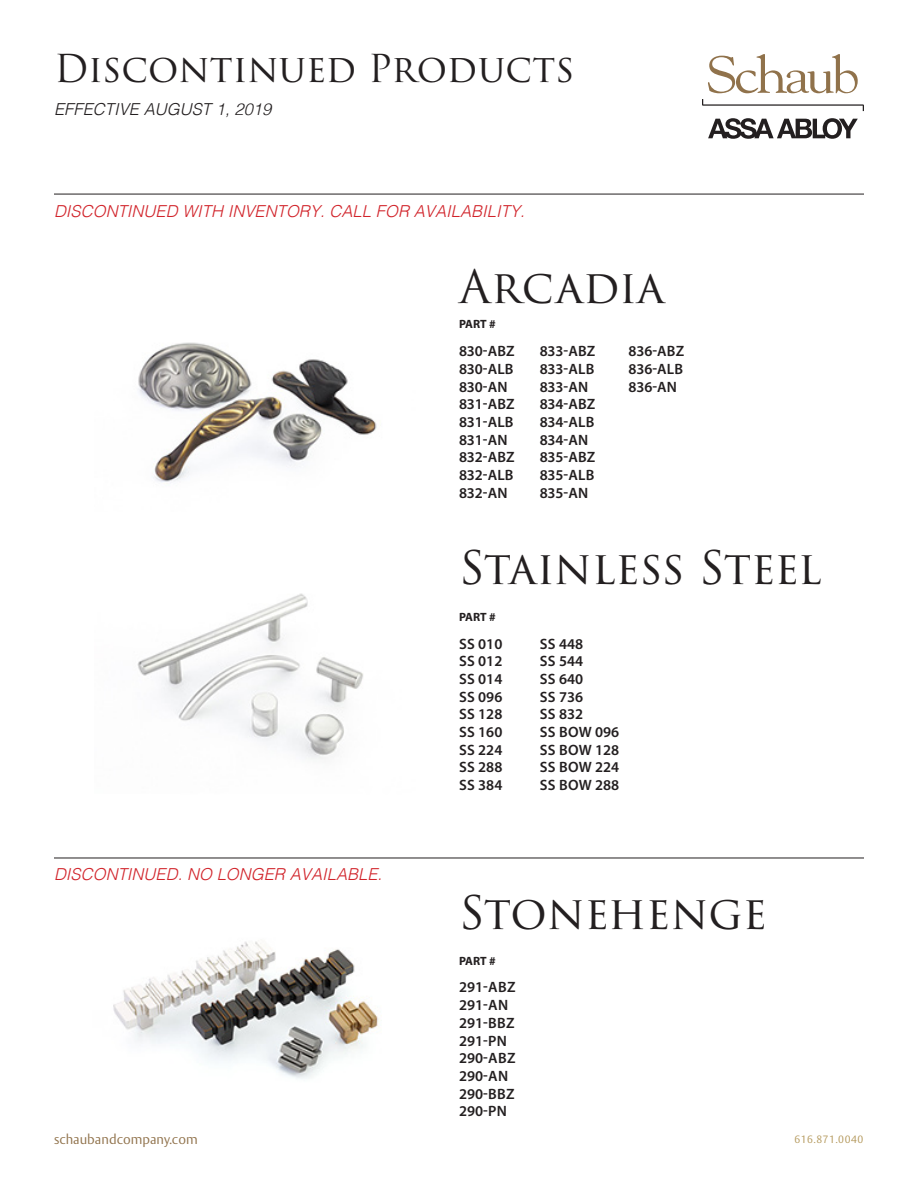
<style>
.page{position:relative;width:918px;height:1188px;background:#fff}
.page>*{position:absolute;margin:0;border:0;box-sizing:border-box;transform-origin:0 0}
.t1{font:45px "Trajan Pro 3";color:#231f20}
.t2{font:37.5px "Trajan Pro 3";color:#231f20}
.t3{font:italic 300 16.5px "Helvetica";letter-spacing:.005em;color:#d1232a}
.t4{font:italic 300 16.5px "Helvetica";letter-spacing:.005em;color:#231f20}
.t5{font:600 15px "Myriad Pro";color:#231f20}
.t6{font:300 13.5px "ASSA Vesta";color:#90724b}
.t7{font:700 12px "Myriad Pro";color:#231f20}
.t8{font:300 10.5px "ASSA Vesta";letter-spacing:.05em;color:#b39759}
</style>
<div class="page">
<img style="left:138px;top:342px;width:239px;height:140px">
<img style="left:137px;top:593px;width:226px;height:166px">
<img style="left:113px;top:941px;width:266px;height:138px">
<svg style="left:702px;top:99px;width:162px;height:12px"></svg>
<svg style="left:708px;top:118px;width:150px;height:21px"></svg>
<svg style="left:708px;top:54px;width:150px;height:39px"></svg>
<hr style="left:54px;top:858px;width:810px;height:1px;background:#231f20">
<hr style="left:54px;top:194px;width:810px;height:1px;background:#231f20">
<p class="t2" style="left:54px;top:43px;width:522px">Discontinued Products</p>
<p class="t4" style="left:54px;top:95px;width:219px">EFFECTIVE AUGUST 1, 2019</p>
<p class="t3" style="left:54px;top:198px;width:472px">DISCONTINUED WITH INVENTORY. CALL FOR AVAILABILITY.</p>
<p class="t1" style="left:459px;top:256px;width:207px">Arcadia</p>
<p class="t7" style="left:459px;top:317px;width:38px">PART #</p>
<p class="t5" style="left:459px;top:342px;width:57px">830-ABZ</p>
<p class="t5" style="left:459px;top:359px;width:56px">830-ALB</p>
<p class="t5" style="left:459px;top:377px;width:50px">830-AN</p>
<p class="t5" style="left:459px;top:395px;width:57px">831-ABZ</p>
<p class="t5" style="left:459px;top:412px;width:56px">831-ALB</p>
<p class="t5" style="left:459px;top:430px;width:50px">831-AN</p>
<p class="t5" style="left:459px;top:448px;width:57px">832-ABZ</p>
<p class="t5" style="left:459px;top:466px;width:56px">832-ALB</p>
<p class="t5" style="left:459px;top:483px;width:50px">832-AN</p>
<p class="t5" style="left:540px;top:342px;width:57px">833-ABZ</p>
<p class="t5" style="left:540px;top:359px;width:56px">833-ALB</p>
<p class="t5" style="left:540px;top:377px;width:50px">833-AN</p>
<p class="t5" style="left:540px;top:395px;width:57px">834-ABZ</p>
<p class="t5" style="left:540px;top:412px;width:56px">834-ALB</p>
<p class="t5" style="left:540px;top:430px;width:50px">834-AN</p>
<p class="t5" style="left:540px;top:448px;width:57px">835-ABZ</p>
<p class="t5" style="left:540px;top:466px;width:56px">835-ALB</p>
<p class="t5" style="left:540px;top:483px;width:50px">835-AN</p>
<p class="t5" style="left:629px;top:342px;width:57px">836-ABZ</p>
<p class="t5" style="left:629px;top:359px;width:56px">836-ALB</p>
<p class="t5" style="left:629px;top:377px;width:50px">836-AN</p>
<p class="t1" style="left:459px;top:537px;width:364px">Stainless Steel</p>
<p class="t3" style="left:54px;top:860px;width:330px">DISCONTINUED. NO LONGER AVAILABLE.</p>
<p class="t7" style="left:459px;top:609px;width:38px">PART #</p>
<p class="t5" style="left:459px;top:634px;width:45px">SS 010</p>
<p class="t5" style="left:459px;top:652px;width:45px">SS 012</p>
<p class="t5" style="left:459px;top:669px;width:45px">SS 014</p>
<p class="t5" style="left:459px;top:687px;width:45px">SS 096</p>
<p class="t5" style="left:459px;top:705px;width:45px">SS 128</p>
<p class="t5" style="left:459px;top:722px;width:45px">SS 160</p>
<p class="t5" style="left:459px;top:740px;width:45px">SS 224</p>
<p class="t5" style="left:459px;top:758px;width:45px">SS 288</p>
<p class="t5" style="left:459px;top:776px;width:45px">SS 384</p>
<p class="t5" style="left:540px;top:634px;width:45px">SS 448</p>
<p class="t5" style="left:540px;top:652px;width:45px">SS 544</p>
<p class="t5" style="left:540px;top:669px;width:45px">SS 640</p>
<p class="t5" style="left:540px;top:687px;width:45px">SS 736</p>
<p class="t5" style="left:540px;top:705px;width:45px">SS 832</p>
<p class="t5" style="left:540px;top:722px;width:81px">SS BOW 096</p>
<p class="t5" style="left:540px;top:740px;width:81px">SS BOW 128</p>
<p class="t5" style="left:540px;top:758px;width:81px">SS BOW 224</p>
<p class="t5" style="left:540px;top:776px;width:81px">SS BOW 288</p>
<p class="t1" style="left:459px;top:882px;width:310px">Stonehenge</p>
<p class="t7" style="left:459px;top:953px;width:38px">PART #</p>
<p class="t5" style="left:459px;top:978px;width:58px">291-ABZ</p>
<p class="t5" style="left:459px;top:996px;width:51px">291-AN</p>
<p class="t5" style="left:459px;top:1013px;width:57px">291-BBZ</p>
<p class="t5" style="left:459px;top:1031px;width:50px">291-PN</p>
<p class="t5" style="left:459px;top:1049px;width:58px">290-ABZ</p>
<p class="t5" style="left:459px;top:1066px;width:51px">290-AN</p>
<p class="t5" style="left:459px;top:1084px;width:57px">290-BBZ</p>
<p class="t5" style="left:459px;top:1102px;width:50px">290-PN</p>
<p class="t6" style="left:54px;top:1132px;width:145px">schaubandcompany.com</p>
<p class="t8" style="left:794px;top:1133px;width:70px">616.871.0040</p>
</div>
